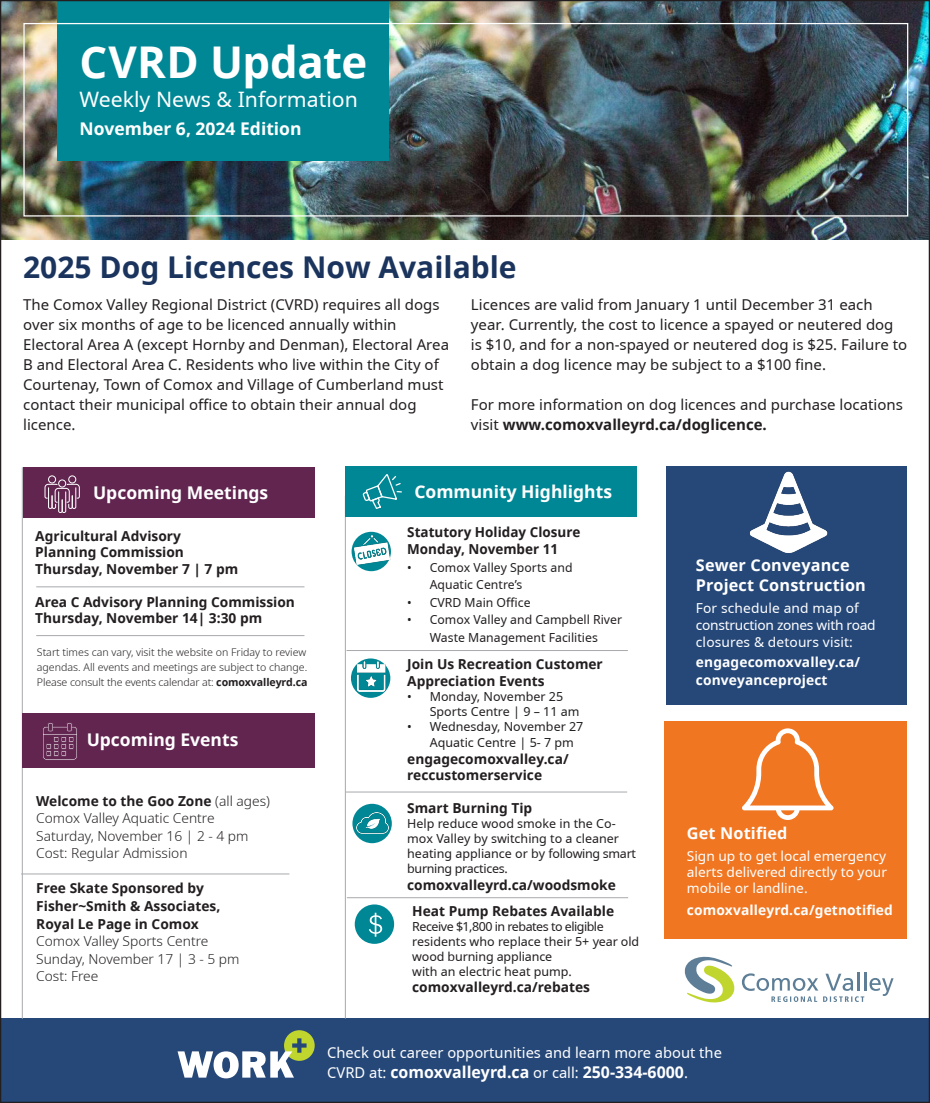
<style>
.page{position:relative;width:930px;height:1103px;background:#fff}
.page>*{position:absolute;margin:0;border:0;box-sizing:border-box;transform-origin:0 0}
.t1{font:700 43.75px "BC Sans";letter-spacing:-.005em;color:#fff}
.t2{font:700 30px "BC Sans";color:#1a345d}
.t3{font:21.25px "BC Sans";color:#fff}
.t4{font:700 17.5px "BC Sans";color:#fff}
.t5{font:700 16.25px/20px "BC Sans";letter-spacing:.01em;color:#fff}
.t6{font:15px/20px "BC Sans";color:#231f20}
.t7{font:15px "BC Sans";color:#fff}
.t8{font:700 13.75px/16.5px "BC Sans";color:#231f20}
.t9{font:13.75px/16.4px "BC Sans";color:#fff}
.t10{font:300 13.75px "BC Sans";color:#231f20}
.t11{font:700 13.75px "BC Sans";letter-spacing:.01em;color:#fff}
.t12{font:13.75px "BC Sans";letter-spacing:-.02em;color:#fff}
.t13{font:12.5px/15px "BC Sans";color:#231f20}
.t14{font:300 10.62px/15px "BC Sans";letter-spacing:-.01em;color:#231f20;text-align:justify}
.s1{font-weight:700}
.s2{font-weight:300}
.s3{font-weight:400;font-size:15px}
</style>
<div class="page">
<div style="left:0;top:1018px;width:930px;height:84px;background:#264879"></div>
<svg style="left:178px;top:1030px;width:137px;height:48px"></svg>
<hr style="left:22px;top:467px;width:1px;height:551px;background:#a8a9ad">
<hr style="left:345px;top:495px;width:1px;height:523px;background:#a8a9ad">
<svg style="left:684px;top:956px;width:209px;height:47px"></svg>
<div style="left:23px;top:467px;width:292px;height:50px;background:#612550"></div>
<svg style="left:44px;top:475px;width:36px;height:38px"></svg>
<div style="left:666px;top:466px;width:241px;height:238px;background:#264879"></div>
<div style="left:345px;top:466px;width:291px;height:50px;background:#008795"></div>
<svg style="left:363px;top:474px;width:39px;height:35px"></svg>
<div style="left:665px;top:721px;width:242px;height:217px;background:#f07622"></div>
<div style="left:22px;top:713px;width:292px;height:54px;background:#612550"></div>
<svg style="left:42px;top:723px;width:35px;height:37px"></svg>
<img style="left:750px;top:471px;width:78px;height:81px">
<hr style="left:346px;top:650px;width:282px;height:1px;background:#a8a9ad">
<div style="left:351px;top:658px;width:39px;height:40px;background:#008795;border-radius:50%"></div>
<svg style="left:742px;top:728px;width:91px;height:92px"></svg>
<hr style="left:36px;top:586px;width:268px;height:1px;background:#a8a9ad">
<hr style="left:36px;top:635px;width:268px;height:1px;background:#a8a9ad">
<hr style="left:21px;top:873px;width:268px;height:1px;background:#a8a9ad">
<svg style="left:351px;top:532px;width:40px;height:39px"></svg>
<img style="left:354px;top:532px;width:36px;height:36px">
<svg style="left:352px;top:803px;width:40px;height:40px"></svg>
<img style="left:354px;top:804px;width:36px;height:36px">
<svg style="left:355px;top:904px;width:39px;height:39px"></svg>
<hr style="left:346px;top:791px;width:281px;height:1px;background:#a8a9ad">
<hr style="left:347px;top:897px;width:281px;height:1px;background:#a8a9ad">
<img style="left:356px;top:661px;width:31px;height:31px">
<img style="left:2px;top:2px;width:926px;height:237px">
<div style="left:58px;top:0;width:331px;height:160px;background:#008795"></div>
<div style="left:23px;top:23px;width:885px;height:193px;border:1px solid #fff"></div>
<p class="t1" style="left:79px;top:31px;width:289px">CVRD Update</p>
<p class="t3" style="left:79px;top:85px;width:280px">Weekly News &amp; Information</p>
<p class="t4" style="left:79px;top:116px;width:224px">November 6, 2024 Edition</p>
<p class="t2" style="left:23px;top:246px;width:495px">2025 Dog Licences Now Available</p>
<p class="t6" style="left:23px;top:294px;width:427px">The Comox Valley Regional District (CVRD) requires all dogs over six months of age to be licenced annually within Electoral Area A (except Hornby and Denman), Electoral Area B and Electoral Area C. Residents who live within the City of Courtenay, Town of Comox and Village of Cumberland must contact their municipal office to obtain their annual dog licence.</p>
<p class="t6" style="left:471px;top:294px;width:438px">Licences are valid from January 1 until December 31 each year. Currently, the cost to licence a spayed or neutered dog is $10, and for a non-spayed or neutered dog is $25. Failure to obtain a dog licence may be subject to a $100 fine.</p>
<p class="t6" style="left:471px;top:394px;width:433px">For more information on dog licences and purchase locations visit <span class="s1">www.comoxvalleyrd.ca/doglicence.</span></p>
<p class="t4" style="left:93px;top:480px;width:177px">Upcoming Meetings</p>
<p class="t4" style="left:414px;top:479px;width:199px">Community Highlights</p>
<p class="t8" style="left:407px;top:524px;width:175px">Statutory Holiday Closure</p>
<p class="t8" style="left:407px;top:541px;width:152px">Monday, November 11</p>
<p class="t13" style="left:430px;top:559px;width:144px;line-height:17.5px;text-indent:-22px">• Comox Valley Sports and<br>Aquatic Centre’s</p>
<p class="t13" style="left:407px;top:595px;width:125px">• CVRD Main Office</p>
<p class="t13" style="left:407px;top:611px;width:216px;line-height:17.5px;text-align:center">• Comox Valley and Campbell River<br>Waste Management Facilities</p>
<p class="t8" style="left:407px;top:656px;width:197px">Join Us Recreation Customer<br>Appreciation Events</p>
<p class="t13" style="left:430px;top:689px;width:151px;text-indent:-22px">• Monday, November 25<br>Sports Centre | 9 – 11 am</p>
<p class="t13" style="left:430px;top:718px;width:155px;line-height:16.5px;text-indent:-22px">• Wednesday, November 27<br>Aquatic Centre | 5- 7 pm</p>
<p class="t8" style="left:407px;top:750px;width:163px">engagecomoxvalley.ca/ reccustomerservice</p>
<p class="t8" style="left:407px;top:800px;width:127px">Smart Burning Tip</p>
<p class="t13" style="left:407px;top:816px;width:230px">Help reduce wood smoke in the Co&shy;mox Valley by switching to a cleaner heating appliance or by following smart burning practices.</p>
<p class="t8" style="left:407px;top:876px;width:210px">comoxvalleyrd.ca/woodsmoke</p>
<p class="t8" style="left:412px;top:902px;width:203px">Heat Pump Rebates Available</p>
<p class="t13" style="left:412px;top:919px;width:228px">Receive $1,800 in rebates to eligible residents who replace their 5+ year old wood burning appliance<br>with an electric heat pump.</p>
<p class="t8" style="left:412px;top:979px;width:179px">comoxvalleyrd.ca/rebates</p>
<p class="t8" style="left:35px;top:528px;width:150px">Agricultural Advisory<br>Planning Commission</p>
<p class="t8" style="left:35px;top:561px;width:204px">Thursday, November 7 | 7 pm</p>
<p class="t8" style="left:35px;top:594px;width:261px">Area C Advisory Planning Commission</p>
<p class="t8" style="left:35px;top:610px;width:228px">Thursday, November 14| 3:30 pm</p>
<p class="t14" style="left:37px;top:644px;width:272px">Start times can vary, visit the website on Friday to review agendas. All events and meetings are subject to change.<br>Please consult the events calendar at: <span class="s1">comoxvalleyrd.ca</span></p>
<p class="t4" style="left:87px;top:727px;width:153px">Upcoming Events</p>
<p class="t8" style="left:36px;top:793px;width:235px">Welcome to the Goo Zone <span class="s2">(all ages)</span></p>
<p class="t10" style="left:36px;top:808px;width:180px">Comox Valley Aquatic Centre</p>
<p class="t10" style="left:36px;top:826px;width:214px">Saturday, November 16 | 2 - 4 pm</p>
<p class="t10" style="left:36px;top:843px;width:153px">Cost: Regular Admission</p>
<p class="t8" style="left:36px;top:880px;width:169px">Free Skate Sponsored by</p>
<p class="t8" style="left:36px;top:898px;width:186px">Fisher~Smith &amp; Associates,</p>
<p class="t8" style="left:36px;top:915px;width:164px">Royal Le Page in Comox</p>
<p class="t10" style="left:36px;top:931px;width:174px">Comox Valley Sports Centre</p>
<p class="t10" style="left:36px;top:948px;width:205px">Sunday, November 17 | 3 - 5 pm</p>
<p class="t10" style="left:36px;top:966px;width:64px">Cost: Free</p>
<p class="t5" style="left:696px;top:555px;width:171px">Sewer Conveyance<br>Project Construction</p>
<p class="t9" style="left:696px;top:600px;width:164px">For schedule and map of</p>
<p class="t12" style="left:696px;top:615px;width:181px">construction zones with road</p>
<p class="t9" style="left:696px;top:632px;width:166px;line-height:20px">closures &amp; detours visit: <span class="s1">engagecomoxvalley.ca/</span></p>
<p class="t11" style="left:696px;top:670px;width:133px">conveyanceproject</p>
<p class="t5" style="left:687px;top:823px;width:102px">Get Notified</p>
<p class="t9" style="left:687px;top:847px;width:202px;text-align:justify">Sign up to get local emergency alerts delivered directly to your mobile or landline.</p>
<p class="t11" style="left:687px;top:900px;width:208px">comoxvalleyrd.ca/getnotified</p>
<p class="t7" style="left:327px;top:1042px;width:396px">Check out career opportunities and learn more about the</p>
<p class="t5" style="left:327px;top:1062px;width:362px"><span class="s3">CVRD at:</span> comoxvalleyrd.ca <span class="s3">or call:</span> 250-334-6000<span class="s3">.</span></p>
</div>
